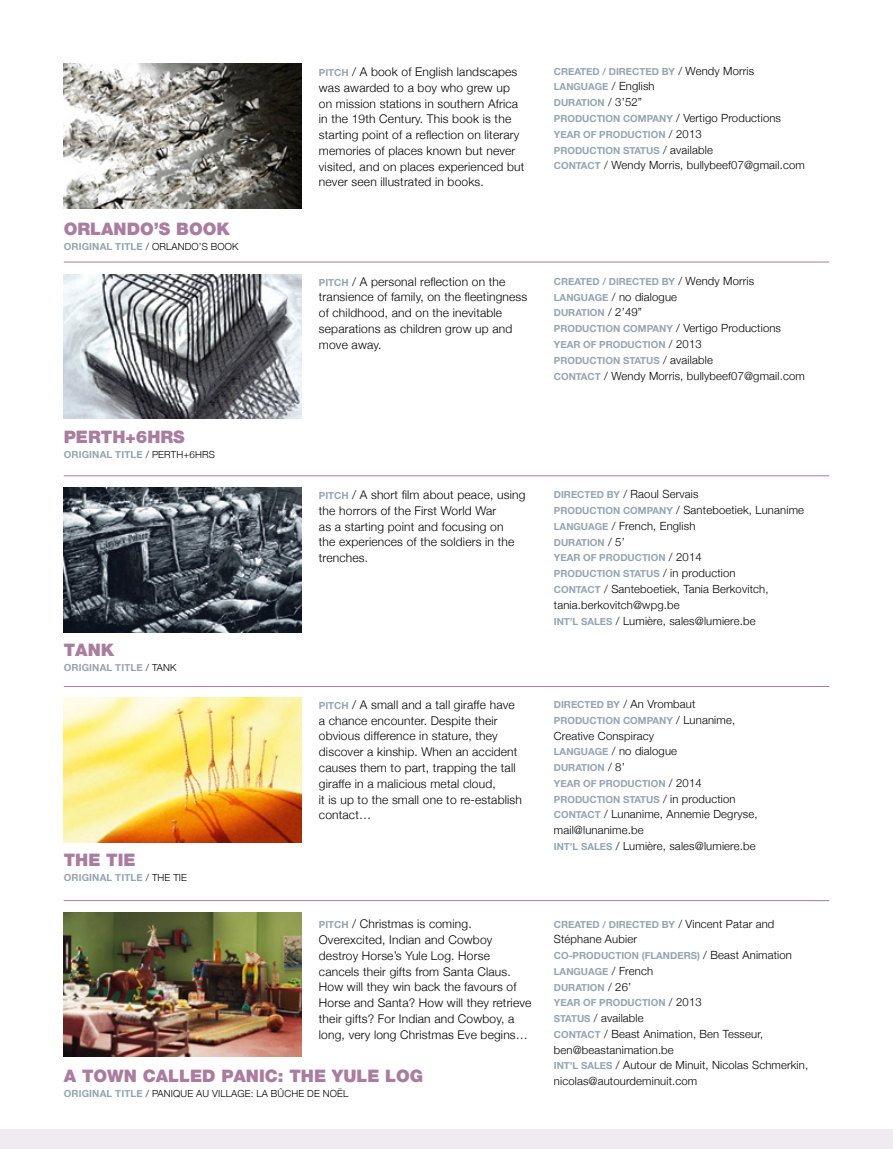
<style>
.page{position:relative;width:893px;height:1149px;background:#fff}
.page>*{position:absolute;margin:0;border:0;box-sizing:border-box;transform-origin:0 0}
.t1{font:900 17.25px "Helvetica Neue";color:#aa7c9f}
.t2{font:900 17.25px "Helvetica Neue";color:#aa7c9f}
.t3{font:300 12px/15.8px "Helvetica Neue";letter-spacing:.015em;color:#000}
.t4{font:300 11.25px/15.8px "Helvetica Neue";letter-spacing:.015em;color:#000}
.t5{font:700 9.75px/15.8px "Helvetica Neue";color:#93a5b0}
.t6{font:300 9.75px "Helvetica Neue";letter-spacing:.015em;color:#000}
.s1{font-weight:700;color:#93a5b0}
.s2{font-weight:300;color:#000}
.s3{font-weight:700;font-size:9.75px;color:#93a5b0}
.s4{font-weight:300;font-size:11.25px;color:#000}
</style>
<div class="page">
<div style="left:0;top:1129px;width:893px;height:19px;background:#f0eaf1"></div>
<img style="left:64px;top:274px;width:238px;height:144px">
<img style="left:64px;top:697px;width:238px;height:145px">
<img style="left:64px;top:912px;width:238px;height:144px">
<img style="left:64px;top:64px;width:238px;height:144px">
<img style="left:64px;top:487px;width:238px;height:145px">
<hr style="left:64px;top:261px;width:765px;height:1px;background:#aa7c9f">
<hr style="left:64px;top:686px;width:765px;height:1px;background:#aa7c9f">
<hr style="left:64px;top:899px;width:765px;height:1px;background:#aa7c9f">
<hr style="left:64px;top:475px;width:765px;height:1px;background:#aa7c9f">
<h1 class="t1" style="left:64px;top:218px;width:168px">ORLANDO’S BOOK</h1>
<p class="t6" style="left:64px;top:238px;width:176px"><span class="s1">ORIGINAL TITLE</span> / ORLANDO’S BOOK</p>
<h1 class="t1" style="left:64px;top:426px;width:122px">PERTH+6HRS</h1>
<p class="t5" style="left:64px;top:446px;width:153px">ORIGINAL TITLE <span class="s2">/ PERTH+6HRS</span></p>
<h1 class="t1" style="left:64px;top:639px;width:52px">TANK</h1>
<p class="t5" style="left:64px;top:659px;width:114px">ORIGINAL TITLE <span class="s2">/ TANK</span></p>
<h1 class="t1" style="left:64px;top:849px;width:73px">THE TIE</h1>
<p class="t5" style="left:64px;top:869px;width:125px">ORIGINAL TITLE <span class="s2">/ THE TIE</span></p>
<p class="t3" style="left:319px;top:63px;width:207px"><span class="s3">PITCH</span> / A book of English landscapes was awarded to a boy who grew up on mission stations in southern Africa in the 19th Century. This book is the starting point of a reflection on literary memories of places known but never visited, and on places experienced but never seen illustrated in books.</p>
<p class="t5" style="left:554px;top:64px;width:202px">CREATED / DIRECTED BY <span class="s4">/ Wendy Morris<br></span>LANGUAGE <span class="s4">/ English<br></span>DURATION <span class="s4">/ 3’52”</span></p>
<p class="t4" style="left:554px;top:109px;width:229px"><span class="s3">PRODUCTION COMPANY</span> / Vertigo Productions</p>
<p class="t5" style="left:554px;top:127px;width:160px">YEAR OF PRODUCTION <span class="s4">/ 2013<br></span>PRODUCTION STATUS <span class="s4">/ available</span></p>
<p class="t4" style="left:554px;top:157px;width:252px"><span class="s3">CONTACT</span> / Wendy Morris, bullybeef07@gmail.com</p>
<p class="t3" style="left:319px;top:273px;width:210px"><span class="s3">PITCH</span> / A personal reflection on the transience of family, on the fleetingness of childhood, and on the inevitable separations as children grow up and move away.</p>
<p class="t5" style="left:554px;top:274px;width:202px">CREATED / DIRECTED BY <span class="s4">/ Wendy Morris</span></p>
<p class="t4" style="left:554px;top:288px;width:125px"><span class="s3">LANGUAGE</span> / no dialogue</p>
<p class="t5" style="left:554px;top:305px;width:90px">DURATION <span class="s4">/ 2’49”</span></p>
<p class="t4" style="left:554px;top:319px;width:229px"><span class="s3">PRODUCTION COMPANY</span> / Vertigo Productions</p>
<p class="t5" style="left:554px;top:337px;width:160px">YEAR OF PRODUCTION <span class="s4">/ 2013<br></span>PRODUCTION STATUS <span class="s4">/ available</span></p>
<p class="t4" style="left:554px;top:367px;width:252px"><span class="s3">CONTACT</span> / Wendy Morris, bullybeef07@gmail.com</p>
<p class="t3" style="left:319px;top:486px;width:208px"><span class="s3">PITCH</span> / A short film about peace, using the horrors of the First World War<br>as a starting point and focusing on<br>the experiences of the soldiers in the trenches.</p>
<p class="t4" style="left:554px;top:485px;width:252px"><span class="s3">DIRECTED BY</span> / Raoul Servais<br><span class="s3">PRODUCTION COMPANY</span> / Santeboetiek, Lunanime<br><span class="s3">LANGUAGE</span> / French, English</p>
<p class="t5" style="left:554px;top:534px;width:183px">DURATION <span class="s4">/ 5’<br></span>YEAR OF PRODUCTION <span class="s4">/ 2014<br></span>PRODUCTION STATUS <span class="s4">/ in production</span></p>
<p class="t4" style="left:554px;top:580px;width:216px"><span class="s3">CONTACT</span> / Santeboetiek, Tania Berkovitch, tania.berkovitch@wpg.be<br><span class="s3">INT’L SALES</span> / Lumière, sales@lumiere.be</p>
<p class="t3" style="left:319px;top:696px;width:204px"><span class="s3">PITCH</span> / A small and a tall giraffe have a chance encounter. Despite their obvious difference in stature, they discover a kinship. When an accident causes them to part, trapping the tall giraffe in a malicious metal cloud,<br>it is up to the small one to re-establish contact…</p>
<p class="t4" style="left:554px;top:695px;width:143px"><span class="s3">DIRECTED BY</span> / An Vrombaut</p>
<p class="t5" style="left:554px;top:712px;width:183px">PRODUCTION COMPANY <span class="s4">/ Lunanime,</span></p>
<p class="t4" style="left:554px;top:727px;width:125px">Creative Conspiracy<br><span class="s3">LANGUAGE</span> / no dialogue</p>
<p class="t5" style="left:554px;top:759px;width:183px">DURATION <span class="s4">/ 8’<br></span>YEAR OF PRODUCTION <span class="s4">/ 2014<br></span>PRODUCTION STATUS <span class="s4">/ in production</span></p>
<p class="t4" style="left:554px;top:805px;width:205px"><span class="s3">CONTACT</span> / Lunanime, Annemie Degryse, mail@lunanime.be<br><span class="s3">INT’L SALES</span> / Lumière, sales@lumiere.be</p>
<p class="t3" style="left:319px;top:915px;width:214px"><span class="s3">PITCH</span> / Christmas is coming.<br>Overexcited, Indian and Cowboy destroy Horse’s Yule Log. Horse cancels their gifts from Santa Claus.<br>How will they win back the favours of Horse and Santa? How will they retrieve their gifts? For Indian and Cowboy, a long, very long Christmas Eve begins…</p>
<p class="t5" style="left:554px;top:916px;width:222px">CREATED / DIRECTED BY <span class="s4">/ Vincent Patar and</span></p>
<p class="t4" style="left:554px;top:930px;width:85px">Stéphane Aubier</p>
<p class="t5" style="left:554px;top:947px;width:240px">CO-PRODUCTION (FLANDERS) <span class="s4">/ Beast Animation<br></span>LANGUAGE <span class="s4">/ French<br></span>DURATION <span class="s4">/ 26’<br></span>YEAR OF PRODUCTION <span class="s4">/ 2013</span></p>
<p class="t4" style="left:554px;top:1009px;width:256px"><span class="s3">STATUS</span> / available<br><span class="s3">CONTACT</span> / Beast Animation, Ben Tesseur, ben@beastanimation.be<br><span class="s3">INT’L SALES</span> / Autour de Minuit, Nicolas Schmerkin, nicolas@autourdeminuit.com</p>
<h1 class="t2" style="left:64px;top:1064px;width:361px">A TOWN CALLED PANIC: THE YULE LOG</h1>
<p class="t6" style="left:64px;top:1085px;width:286px"><span class="s1">ORIGINAL TITLE</span> / PANIQUE AU VILLAGE: LA BÛCHE DE NOËL</p>
</div>
